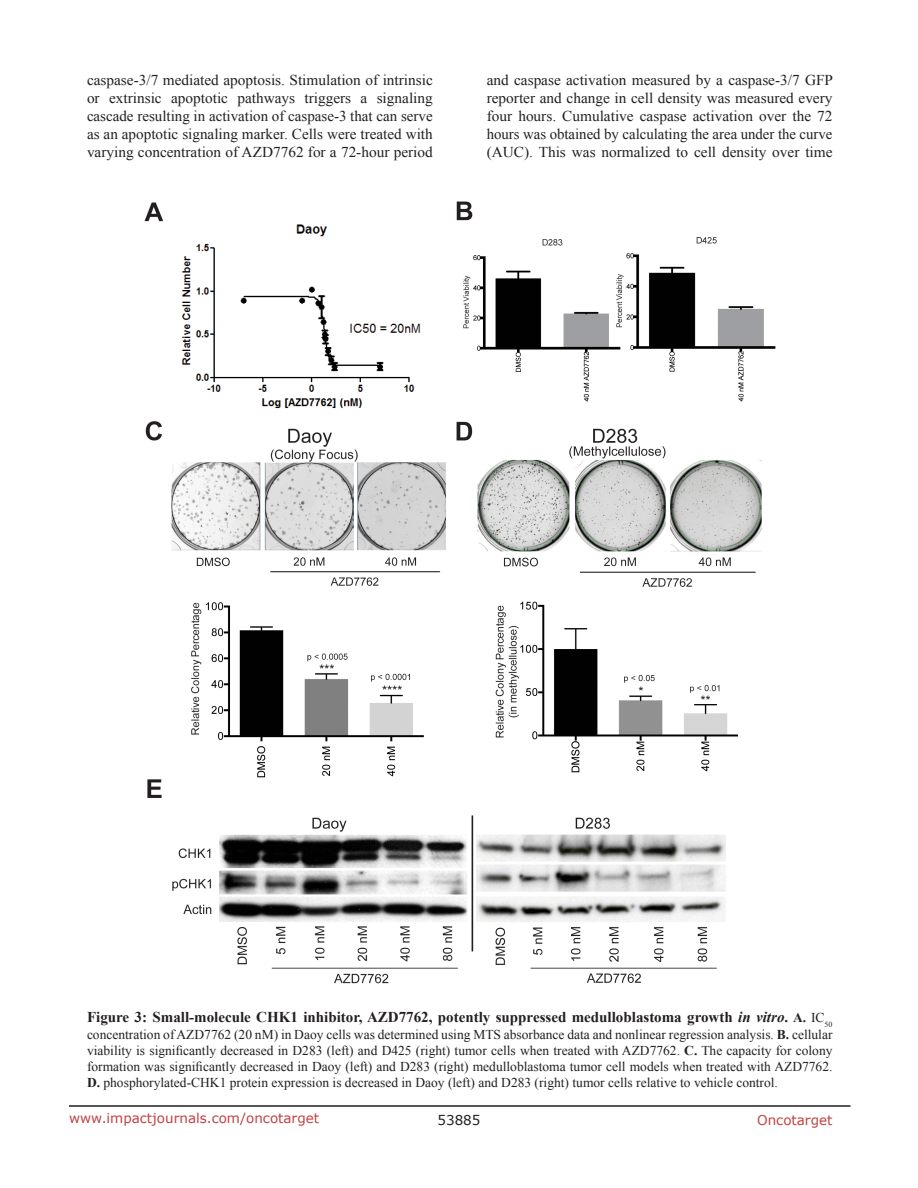
<style>
.page{position:relative;width:918px;height:1188px;background:#fff}
.page>*{position:absolute;margin:0;border:0;box-sizing:border-box;transform-origin:0 0}
.BodyText{font:15px/18px "Times New Roman";color:#231f20;text-align:justify}
.figuretext{font:700 15px "Times New Roman";color:#231f20}
.figuretext-2{font:13.5px/16.2px "Times New Roman";color:#231f20;text-align:justify}
.t1{font:13.5px "Verdana";color:#c24141}
.t2{font:13.5px "Verdana";color:#231f20}
.s1{font-style:italic}
.s2{font-size:13.5px}
.s3{font-weight:400;font-size:13.5px}
.s4{font-weight:700}
</style>
<div class="page">
<hr style="left:69px;top:1105px;width:781px;height:2px;background:#231f20">
<img style="left:144px;top:201px;width:632px;height:783px">
<p class="BodyText" style="left:87px;top:71px;width:347px">caspase-3/7 mediated apoptosis. Stimulation of intrinsic or extrinsic apoptotic pathways triggers a signaling cascade resulting in activation of caspase-3 that can serve as an apoptotic signaling marker. Cells were treated with varying concentration of AZD7762 for a 72-hour period</p>
<p class="BodyText" style="left:487px;top:71px;width:348px">and caspase activation measured by a caspase-3/7 GFP reporter and change in cell density was measured every four hours. Cumulative caspase activation over the 72 hours was obtained by calculating the area under the curve (AUC). This was normalized to cell density over time</p>
<p class="figuretext" style="left:87px;top:1007px;width:747px">Figure 3: Small-molecule CHK1 inhibitor, AZD7762, potently suppressed medulloblastoma growth <span class="s1">in vitro</span>. <span class="s2">A.</span> <span class="s3">IC</span><sub>50</sub></p>
<p class="figuretext-2" style="left:87px;top:1026px;width:747px">concentration of AZD7762 (20 nM) in Daoy cells was determined using MTS absorbance data and nonlinear regression analysis. <span class="s4">B.</span> cellular viability is significantly decreased in D283 (left) and D425 (right) tumor cells when treated with AZD7762. <span class="s4">C.</span> The capacity for colony formation was significantly decreased in Daoy (left) and D283 (right) medulloblastoma tumor cell models when treated with AZD7762.<br><span class="s4">D.</span> phosphorylated-CHK1 protein expression is decreased in Daoy (left) and D283 (right) tumor cells relative to vehicle control.</p>
<p class="t1" style="left:69px;top:1109px;width:252px">www.impactjournals.com/oncotarget</p>
<p class="t2" style="left:438px;top:1111px;width:44px">53885</p>
<p class="t1" style="left:757px;top:1111px;width:77px">Oncotarget</p>
</div>
